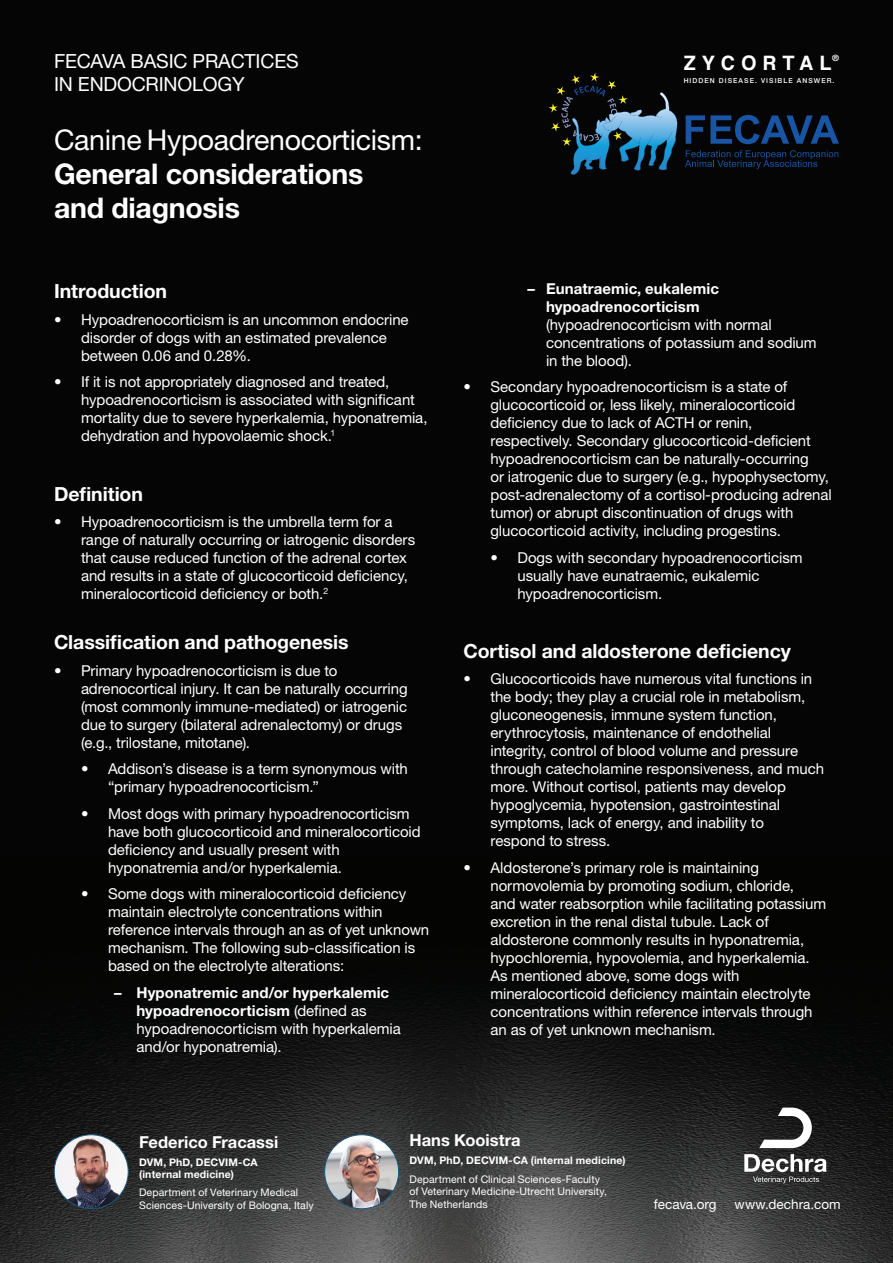
<style>
.page{position:relative;width:893px;height:1263px;background:#fff}
.page>*{position:absolute;margin:0;border:0;box-sizing:border-box;transform-origin:0 0}
.Body_White{font:700 28.5px/34.2px "Helvetica Neue LT Std";letter-spacing:-.01em;color:#fff}
.t1{font:700 19.8px "Helvetica";letter-spacing:.3em;color:#fff}
.t2{font:700 19.5px "Helvetica Neue LT Std";letter-spacing:-.005em;color:#fff}
.Body_White-2{font:19.5px/23.4px "Helvetica Neue LT Std";letter-spacing:-.01em;color:#fff}
.t3{font:700 16.5px "Helvetica Neue LT Std";color:#fff}
.t4{font:15px/18px "Helvetica Neue LT Std";letter-spacing:-.005em;color:#fff}
.t5{font:13.5px "Helvetica Neue LT Std";color:#fff}
.t6{font:10.5px/12.6px "Helvetica Neue LT Std";letter-spacing:.01em;color:#fff}
.t7{font:700 10.5px/12.6px "Helvetica Neue LT Std";letter-spacing:.015em;color:#fff}
.t8{font:700 8.7px "Helvetica Neue LT Std";color:#fff}
.t9{font:500 6.75px "Helvetica Neue";letter-spacing:.16em;color:#fff}
.s1{font-weight:400}
.s2{font-weight:700}
</style>
<div class="page">
<div style="left:0;top:0;width:893px;height:857px;background:#040504"></div>
<img style="left:0;top:857px;width:893px;height:406px">
<svg style="left:686px;top:115px;width:153px;height:29px"></svg>
<svg style="left:685px;top:150px;width:153px;height:19px"></svg>
<svg style="left:549px;top:73px;width:129px;height:102px"></svg>
<svg style="left:759px;top:1107px;width:53px;height:41px"></svg>
<svg style="left:744px;top:1154px;width:83px;height:29px"></svg>
<img style="left:325px;top:1135px;width:74px;height:74px;border-radius:37px">
<div style="left:324px;top:1134px;width:75px;height:75px;border:1px solid #135176;border-radius:50%"></div>
<img style="left:54px;top:1135px;width:74px;height:74px;border-radius:37px">
<div style="left:54px;top:1134px;width:74px;height:75px;border:1px solid #135176;border-radius:50%"></div>
<p class="Body_White-2" style="left:54px;top:49px;width:246px">FECAVA BASIC PRACTICES<br>IN ENDOCRINOLOGY</p>
<p class="Body_White" style="left:54px;top:122px;width:370px"><span class="s1">Canine Hypoadrenocorticism:<br></span>General considerations<br>and diagnosis</p>
<p class="t2" style="left:54px;top:279px;width:115px">Introduction</p>
<p class="t4" style="left:81px;top:310px;width:329px;text-indent:-27px">• Hypoadrenocorticism is an uncommon endocrine disorder of dogs with an estimated prevalence between 0.06 and 0.28%.</p>
<p class="t4" style="left:81px;top:373px;width:348px;text-indent:-27px">• If it is not appropriately diagnosed and treated, hypoadrenocorticism is associated with significant mortality due to severe hyperkalemia, hyponatremia, dehydration and hypovolaemic shock.<sup>1</sup></p>
<p class="t2" style="left:54px;top:482px;width:90px">Definition</p>
<p class="t4" style="left:81px;top:512px;width:336px;text-indent:-27px">• Hypoadrenocorticism is the umbrella term for a range of naturally occurring or iatrogenic disorders that cause reduced function of the adrenal cortex and results in a state of glucocorticoid deficiency, mineralocorticoid deficiency or both.<sup>2</sup></p>
<p class="t2" style="left:54px;top:630px;width:296px">Classification and pathogenesis</p>
<p class="t4" style="left:81px;top:661px;width:328px;text-indent:-27px">• Primary hypoadrenocorticism is due to adrenocortical injury. It can be naturally occurring (most commonly immune-mediated) or iatrogenic due to surgery (bilateral adrenalectomy) or drugs (e.g., trilostane, mitotane).</p>
<p class="t4" style="left:108px;top:759px;width:301px;text-indent:-27px">• Addison’s disease is a term synonymous with “primary hypoadrenocorticism.”</p>
<p class="t4" style="left:108px;top:804px;width:314px;text-indent:-27px">• Most dogs with primary hypoadrenocorticism have both glucocorticoid and mineralocorticoid deficiency and usually present with hyponatremia and/or hyperkalemia.</p>
<p class="t4" style="left:108px;top:884px;width:323px;text-indent:-27px">• Some dogs with mineralocorticoid deficiency maintain electrolyte concentrations within reference intervals through an as of yet unknown mechanism. The following sub-classification is based on the electrolyte alterations:</p>
<p class="t4" style="left:136px;top:983px;width:266px;text-indent:-22px"><span class="s2">– Hyponatremic and/or hyperkalemic hypoadrenocorticism</span> (defined as hypoadrenocorticism with hyperkalemia and/or hyponatremia).</p>
<p class="t1" style="left:684px;top:47px;width:149px">ZYCORTAL</p>
<p class="t8" style="left:832px;top:52px;width:8px">®</p>
<p class="t9" style="left:684px;top:77px;width:152px">HIDDEN DISEASE. VISIBLE ANSWER.</p>
<p class="t4" style="left:546px;top:279px;width:272px;text-indent:-18px"><span class="s2">– Eunatraemic, eukalemic hypoadrenocorticism </span>(hypoadrenocorticism with normal concentrations of potassium and sodium in the blood).</p>
<p class="t4" style="left:490px;top:377px;width:343px;text-indent:-27px">• Secondary hypoadrenocorticism is a state of glucocorticoid or, less likely, mineralocorticoid deficiency due to lack of ACTH or renin, respectively. Secondary glucocorticoid-deficient hypoadrenocorticism can be naturally-occurring<br>or iatrogenic due to surgery (e.g., hypophysectomy, post-adrenalectomy of a cortisol-producing adrenal tumor) or abrupt discontinuation of drugs with glucocorticoid activity, including progestins.</p>
<p class="t4" style="left:517px;top:548px;width:287px;text-indent:-27px">• Dogs with secondary hypoadrenocorticism usually have eunatraemic, eukalemic hypoadrenocorticism.</p>
<p class="t2" style="left:463px;top:639px;width:329px">Cortisol and aldosterone deficiency</p>
<p class="t4" style="left:490px;top:670px;width:335px;text-indent:-27px">• Glucocorticoids have numerous vital functions in the body; they play a crucial role in metabolism, gluconeogenesis, immune system function, erythrocytosis, maintenance of endothelial integrity, control of blood volume and pressure through catecholamine responsiveness, and much more. Without cortisol, patients may develop hypoglycemia, hypotension, gastrointestinal symptoms, lack of energy, and inability to<br>respond to stress.</p>
<p class="t4" style="left:490px;top:858px;width:337px;text-indent:-27px">• Aldosterone’s primary role is maintaining normovolemia by promoting sodium, chloride,<br>and water reabsorption while facilitating potassium excretion in the renal distal tubule. Lack of aldosterone commonly results in hyponatremia, hypochloremia, hypovolemia, and hyperkalemia.<br>As mentioned above, some dogs with mineralocorticoid deficiency maintain electrolyte concentrations within reference intervals through an as of yet unknown mechanism.</p>
<p class="t3" style="left:139px;top:1131px;width:141px">Federico Fracassi</p>
<p class="t7" style="left:139px;top:1155px;width:120px">DVM, PhD, DECVIM-CA (internal medicine)</p>
<p class="t6" style="left:139px;top:1186px;width:176px">Department of Veterinary Medical<br>Sciences-University of Bologna, Italy</p>
<p class="t3" style="left:409px;top:1130px;width:113px">Hans Kooistra</p>
<p class="t7" style="left:409px;top:1154px;width:218px">DVM, PhD, DECVIM-CA (internal medicine)</p>
<p class="t6" style="left:409px;top:1172px;width:199px">Department of Clinical Sciences-Faculty of Veterinary Medicine-Utrecht University,<br>The Netherlands</p>
<p class="t5" style="left:654px;top:1196px;width:64px">fecava.org</p>
<p class="t5" style="left:735px;top:1196px;width:107px">www.dechra.com</p>
</div>
